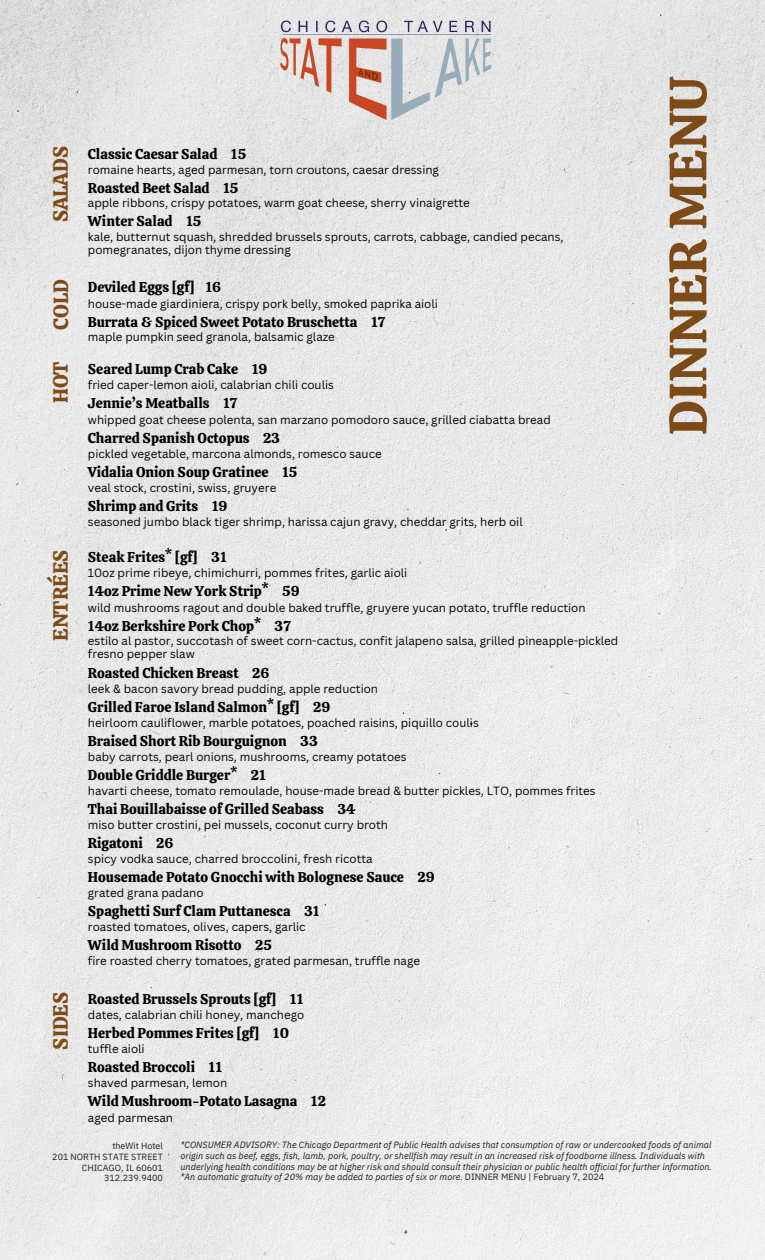
<style>
.page{position:relative;width:765px;height:1260px;background:#fff}
.page>*{position:absolute;margin:0;border:0;box-sizing:border-box;transform-origin:0 0}
.t1{font:52.5px "Calistoga";color:#7d4b17}
.t2{font:20.5px "Calistoga";color:#7d4b17}
.t3{font:14.12px "Calistoga";color:#000}
.t4{font:11.62px/13.1px "Canva Sans";color:#000}
.t5{font:italic 9.12px/10.6px "IBM Plex Sans";color:#231f20}
.t6{font:9px/10.6px "IBM Plex Sans";color:#231f20;text-align:right}
.s1{font-style:normal}
</style>
<div class="page">
<img style="left:0;top:0;width:765px;height:1260px">
<h4 class="t2" style="left:47px;top:222px;width:78px;rotate:-90deg">SALADS</h4>
<h3 class="t2" style="left:48px;top:330px;width:52px;rotate:-90deg">COLD</h3>
<h4 class="t2" style="left:47px;top:403px;width:43px;rotate:-90deg">HOT</h4>
<h3 class="t2" style="left:47px;top:641px;width:93px;rotate:-90deg">ENTRÉES</h3>
<h4 class="t3" style="left:88px;top:145px;width:160px">Classic Caesar Salad 15</h4>
<h3 class="t4" style="left:88px;top:163px;width:353px">romaine hearts, aged parmesan, torn croutons, caesar dressing</h3>
<h3 class="t3" style="left:88px;top:179px;width:152px">Roasted Beet Salad 15</h3>
<h4 class="t4" style="left:88px;top:196px;width:383px">apple ribbons, crispy potatoes, warm goat cheese, sherry vinaigrette</h4>
<h3 class="t3" style="left:88px;top:212px;width:115px">Winter Salad 15</h3>
<h4 class="t4" style="left:88px;top:230px;width:477px">kale, butternut squash, shredded brussels sprouts, carrots, cabbage, candied pecans, pomegranates, dijon thyme dressing</h4>
<h3 class="t3" style="left:88px;top:278px;width:135px">Deviled Eggs [gf] 16</h3>
<h4 class="t4" style="left:88px;top:296px;width:352px">house-made giardiniera, crispy pork belly, smoked paprika aioli</h4>
<h4 class="t3" style="left:88px;top:312px;width:299px">Burrata &amp; Spiced Sweet Potato Bruschetta 17</h4>
<h3 class="t4" style="left:88px;top:330px;width:248px">maple pumpkin seed granola, balsamic glaze</h3>
<h4 class="t3" style="left:88px;top:360px;width:181px">Seared Lump Crab Cake 19</h4>
<h3 class="t4" style="left:88px;top:378px;width:248px">fried caper-lemon aioli, calabrian chili coulis</h3>
<h3 class="t3" style="left:88px;top:394px;width:151px">Jennie’s Meatballs 17</h3>
<h4 class="t4" style="left:88px;top:413px;width:464px">whipped goat cheese polenta, san marzano pomodoro sauce, grilled ciabatta bread</h4>
<h3 class="t3" style="left:88px;top:429px;width:194px">Charred Spanish Octopus 23</h3>
<h4 class="t4" style="left:88px;top:447px;width:295px">pickled vegetable, marcona almonds, romesco sauce</h4>
<h1 class="t3" style="left:88px;top:463px;width:211px">Vidalia Onion Soup Gratinee 15</h1>
<h2 class="t4" style="left:88px;top:481px;width:190px">veal stock, crostini, swiss, gruyere</h2>
<h3 class="t3" style="left:88px;top:497px;width:141px">Shrimp and Grits 19</h3>
<h4 class="t4" style="left:88px;top:515px;width:436px">seasoned jumbo black tiger shrimp, harissa cajun gravy, cheddar grits, herb oil</h4>
<h3 class="t3" style="left:88px;top:548px;width:140px">Steak Frites* [gf] 31</h3>
<h4 class="t4" style="left:88px;top:566px;width:321px">10oz prime ribeye, chimichurri, pommes frites, garlic aioli</h4>
<h4 class="t3" style="left:88px;top:582px;width:213px">14oz Prime New York Strip* 59</h4>
<h3 class="t4" style="left:88px;top:601px;width:499px">wild mushrooms ragout and double baked truffle, gruyere yucan potato, truffle reduction</h3>
<h4 class="t3" style="left:88px;top:617px;width:205px">14oz Berkshire Pork Chop* 37</h4>
<h3 class="t4" style="left:88px;top:634px;width:532px">estilo al pastor, succotash of sweet corn-cactus, confit jalapeno salsa, grilled pineapple-pickled fresno pepper slaw</h3>
<h4 class="t3" style="left:88px;top:663px;width:183px">Roasted Chicken Breast 26</h4>
<h3 class="t4" style="left:88px;top:682px;width:292px">leek &amp; bacon savory bread pudding, apple reduction</h3>
<h4 class="t3" style="left:88px;top:698px;width:244px">Grilled Faroe Island Salmon* [gf] 29</h4>
<h3 class="t4" style="left:88px;top:716px;width:392px">heirloom cauliflower, marble potatoes, poached raisins, piquillo coulis</h3>
<h4 class="t3" style="left:88px;top:731px;width:232px">Braised Short Rib Bourguignon 33</h4>
<h3 class="t4" style="left:88px;top:750px;width:320px">baby carrots, pearl onions, mushrooms, creamy potatoes</h3>
<h4 class="t3" style="left:88px;top:766px;width:179px">Double Griddle Burger* 21</h4>
<h3 class="t4" style="left:88px;top:784px;width:509px">havarti cheese, tomato remoulade, house-made bread &amp; butter pickles, LTO, pommes frites</h3>
<h4 class="t3" style="left:88px;top:800px;width:269px">Thai Bouillabaisse of Grilled Seabass 34</h4>
<h3 class="t4" style="left:88px;top:818px;width:302px">miso butter crostini, pei mussels, coconut curry broth</h3>
<h4 class="t3" style="left:88px;top:834px;width:87px">Rigatoni 26</h4>
<h3 class="t4" style="left:88px;top:852px;width:286px">spicy vodka sauce, charred broccolini, fresh ricotta</h3>
<h4 class="t3" style="left:88px;top:868px;width:348px">Housemade Potato Gnocchi with Bolognese Sauce 29</h4>
<h3 class="t4" style="left:88px;top:886px;width:117px">grated grana padano</h3>
<h4 class="t3" style="left:88px;top:902px;width:233px">Spaghetti Surf Clam Puttanesca 31</h4>
<h2 class="t4" style="left:88px;top:920px;width:219px">roasted tomatoes, olives, capers, garlic</h2>
<h3 class="t3" style="left:88px;top:936px;width:186px">Wild Mushroom Risotto 25</h3>
<h4 class="t4" style="left:88px;top:954px;width:334px">fire roasted cherry tomatoes, grated parmesan, truffle nage</h4>
<h3 class="t2" style="left:47px;top:1050px;width:59px;rotate:-90deg">SIDES</h3>
<h4 class="t3" style="left:88px;top:990px;width:217px">Roasted Brussels Sprouts [gf] 11</h4>
<h3 class="t4" style="left:88px;top:1008px;width:218px">dates, calabrian chili honey, manchego</h3>
<h4 class="t3" style="left:88px;top:1024px;width:203px">Herbed Pommes Frites [gf] 10</h4>
<h3 class="t4" style="left:88px;top:1042px;width:58px">tuffle aioli</h3>
<h4 class="t3" style="left:88px;top:1058px;width:136px">Roasted Broccoli 11</h4>
<p class="t4" style="left:88px;top:1076px;width:141px">shaved parmesan, lemon</p>
<p class="t3" style="left:88px;top:1092px;width:240px">Wild Mushroom-Potato Lasagna 12</p>
<p class="t4" style="left:88px;top:1110px;width:87px">aged parmesan</p>
<h3 class="t1" style="left:654px;top:435px;width:360px;rotate:-90deg">DINNER MENU</h3>
<h2 class="t6" style="left:112px;top:1141px;width:52px">theWit Hotel</h2>
<h2 class="t6" style="left:52px;top:1151px;width:112px">201 NORTH STATE STREET<br>CHICAGO, IL 60601<br>312.239.9400</h2>
<h2 class="t5" style="left:181px;top:1140px;width:533px">*CONSUMER ADVISORY: The Chicago Department of Public Health advises that consumption of raw or undercooked foods of animal origin such as beef, eggs, fish, lamb, pork, poultry, or shellfish may result in an increased risk of foodborne illness. Individuals with underlying health conditions may be at higher risk and should consult their physician or public health official for further information. *An automatic gratuity of 20% may be added to parties of six or more. <span class="s1">DINNER MENU | February 7, 2024</span></h2>
</div>
